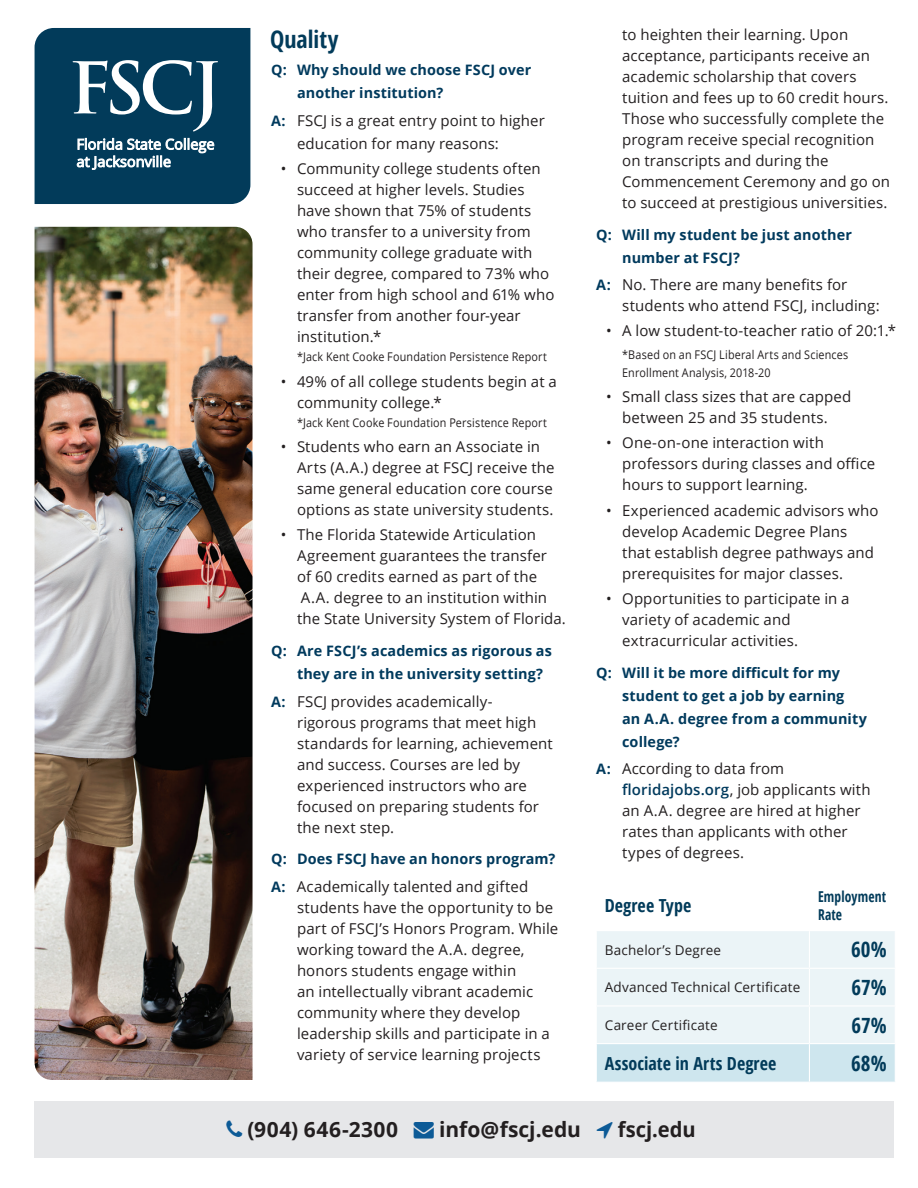
<style>
.page{position:relative;width:918px;height:1188px;background:#fff}
.page>*{position:absolute;margin:0;border:0;box-sizing:border-box;transform-origin:0 0}
.subhead{font:700 condensed 24px "Open Sans";letter-spacing:.005em;color:#023b5a}
.t1{font:700 21px "Open Sans";letter-spacing:.02em;color:#231f20}
.table_subhead{font:700 condensed 21px "Open Sans";letter-spacing:-.005em;color:#023b5a}
.t2{font:700 21px "Open Sans";color:#231f20;scale:.96 1}
.table_subhead-2{font:700 condensed 18px "Open Sans";letter-spacing:.005em;color:#023b5a}
.body_copy{font:15px/21px "Open Sans";letter-spacing:.005em;color:#231f20}
.bullets_-_correct{font:15px/21px "Open Sans";letter-spacing:.005em;color:#231f20}
.table_subhead-3{font:700 condensed 15px/18px "Open Sans";letter-spacing:.01em;color:#023b5a;scale:.9 1}
.body_copy-2{font:700 14.4px/23.1px "Open Sans";letter-spacing:.01em;color:#003a5d}
.table_body{font:13.5px "Open Sans";letter-spacing:.01em;color:#231f20}
.notes{font:12px/18px "Open Sans";letter-spacing:.015em;color:#231f20;scale:.9 1}
.s1{font-weight:700;font-size:14.4px;color:#003a5d}
.s2{font-weight:600;color:#003a5d}
.s3{color:#0d5b97}
</style>
<div class="page">
<img style="left:35px;top:227px;width:218px;height:853px">
<svg style="left:35px;top:28px;width:215px;height:176px;background:#1d506c"></svg>
<div style="left:35px;top:1102px;width:859px;height:56px;background:#e6e7e9"></div>
<svg style="left:597px;top:931px;width:298px;height:151px;background:#e3f0f4"></svg>
<hr style="left:809px;top:931px;width:1px;height:37px;background:#fff">
<hr style="left:596px;top:968px;width:213px;height:1px;background:#fff">
<hr style="left:809px;top:968px;width:87px;height:1px;background:#fff">
<hr style="left:809px;top:969px;width:1px;height:36px;background:#fff">
<hr style="left:596px;top:1005px;width:213px;height:2px;background:#fff">
<hr style="left:809px;top:1005px;width:87px;height:2px;background:#fff">
<hr style="left:809px;top:1007px;width:1px;height:36px;background:#fff">
<hr style="left:596px;top:1043px;width:213px;height:1px;background:#fff">
<hr style="left:809px;top:1043px;width:87px;height:1px;background:#fff">
<hr style="left:809px;top:1044px;width:1px;height:38px;background:#fff">
<p class="subhead" style="left:270px;top:22px;width:70px">Quality</p>
<p class="body_copy-2" style="left:297px;top:58px;width:236px;text-indent:-26px">Q: Why should we choose FSCJ over another institution?</p>
<p class="body_copy" style="left:297px;top:108px;width:249px;line-height:23.1px;text-indent:-26px"><span class="s1">A:</span> FSCJ is a great entry point to higher education for many reasons:</p>
<p class="body_copy" style="left:297px;top:158px;width:259px;text-indent:-16px">• Community college students often succeed at higher levels. Studies have shown that 75% of students who transfer to a university from community college graduate with their degree, compared to 73% who enter from high school and 61% who transfer from another four-year institution.*</p>
<p class="notes" style="left:297px;top:348px;width:279px">*Jack Kent Cooke Foundation Persistence Report</p>
<p class="bullets_-_correct" style="left:297px;top:370px;width:261px;text-indent:-16px">• 49% of all college students begin at a community college.*</p>
<p class="notes" style="left:297px;top:413px;width:279px">*Jack Kent Cooke Foundation Persistence Report</p>
<p class="bullets_-_correct" style="left:297px;top:436px;width:259px;text-indent:-16px">• Students who earn an Associate in Arts (A.A.) degree at FSCJ receive the same general education core course options as state university students.</p>
<p class="bullets_-_correct" style="left:297px;top:524px;width:270px;text-indent:-16px">• The Florida Statewide Articulation Agreement guarantees the transfer<br>of 60 credits earned as part of the A.A. degree to an institution within the State University System of Florida.</p>
<p class="body_copy-2" style="left:297px;top:639px;width:257px;text-indent:-26px">Q: Are FSCJ’s academics as rigorous as they are in the university setting?</p>
<p class="body_copy" style="left:297px;top:690px;width:257px;text-indent:-26px"><span class="s1">A:</span> FSCJ provides academically&shy;rigorous programs that meet high standards for learning, achievement and success. Courses are led by experienced instructors who are focused on preparing students for the next step.</p>
<p class="body_copy-2" style="left:271px;top:847px;width:286px">Q: Does FSCJ have an honors program?</p>
<p class="body_copy" style="left:297px;top:875px;width:263px;text-indent:-26px"><span class="s1">A:</span> Academically talented and gifted students have the opportunity to be part of FSCJ’s Honors Program. While working toward the A.A. degree, honors students engage within<br>an intellectually vibrant academic community where they develop leadership skills and participate in a variety of service learning projects</p>
<p class="body_copy" style="left:622px;top:24px;width:269px">to heighten their learning. Upon acceptance, participants receive an academic scholarship that covers tuition and fees up to 60 credit hours.<br>Those who successfully complete the program receive special recognition on transcripts and during the Commencement Ceremony and go on to succeed at prestigious universities.</p>
<p class="body_copy-2" style="left:622px;top:223px;width:231px;text-indent:-26px">Q: Will my student be just another number at FSCJ?</p>
<p class="body_copy" style="left:622px;top:274px;width:259px;text-indent:-26px"><span class="s1">A:</span> No. There are many benefits for students who attend FSCJ, including:</p>
<p class="bullets_-_correct" style="left:606px;top:320px;width:292px">• A low student-to-teacher ratio of 20:1.*</p>
<p class="notes" style="left:622px;top:345px;width:253px">*Based on an FSCJ Liberal Arts and Sciences<br>Enrollment Analysis, 2018-20</p>
<p class="bullets_-_correct" style="left:606px;top:386px;width:247px;text-align:center">• Small class sizes that are capped between 25 and 35 students.</p>
<p class="bullets_-_correct" style="left:622px;top:432px;width:255px;text-indent:-16px">• One-on-one interaction with professors during classes and office hours to support learning.</p>
<p class="bullets_-_correct" style="left:622px;top:499px;width:258px;text-indent:-16px">• Experienced academic advisors who develop Academic Degree Plans that establish degree pathways and prerequisites for major classes.</p>
<p class="bullets_-_correct" style="left:622px;top:588px;width:229px;text-indent:-16px">• Opportunities to participate in a variety of academic and extracurricular activities.</p>
<p class="body_copy-2" style="left:622px;top:661px;width:246px;text-indent:-26px">Q: Will it be more difficult for my student to get a job by earning<br>an A.A. degree from a community college?</p>
<p class="body_copy" style="left:622px;top:758px;width:250px;text-indent:-26px"><span class="s1">A:</span> According to data from <span class="s2">floridajobs.org</span>, job applicants with an A.A. degree are hired at higher rates than applicants with other types of degrees.</p>
<p class="table_subhead-2" style="left:605px;top:893px;width:88px">Degree Type</p>
<p class="table_subhead-3" style="left:818px;top:887px;width:77px">Employment<br>Rate</p>
<p class="table_body" style="left:605px;top:940px;width:118px">Bachelor’s Degree</p>
<p class="table_subhead" style="left:851px;top:935px;width:37px">60%</p>
<p class="table_body" style="left:605px;top:978px;width:197px">Advanced Technical Certificate</p>
<p class="table_subhead" style="left:852px;top:973px;width:37px">67%</p>
<p class="table_body" style="left:605px;top:1016px;width:114px">Career Certificate</p>
<p class="table_subhead" style="left:852px;top:1011px;width:37px">67%</p>
<p class="table_subhead-2" style="left:605px;top:1051px;width:173px">Associate in Arts Degree</p>
<p class="table_subhead" style="left:851px;top:1049px;width:37px">68%</p>
<p class="t1" style="left:248px;top:1115px;width:335px">(904) 646-2300 <span class="s3">→</span> info@fscj.edu</p>
<p class="t2" style="left:618px;top:1115px;width:83px">fscj.edu</p>
</div>
